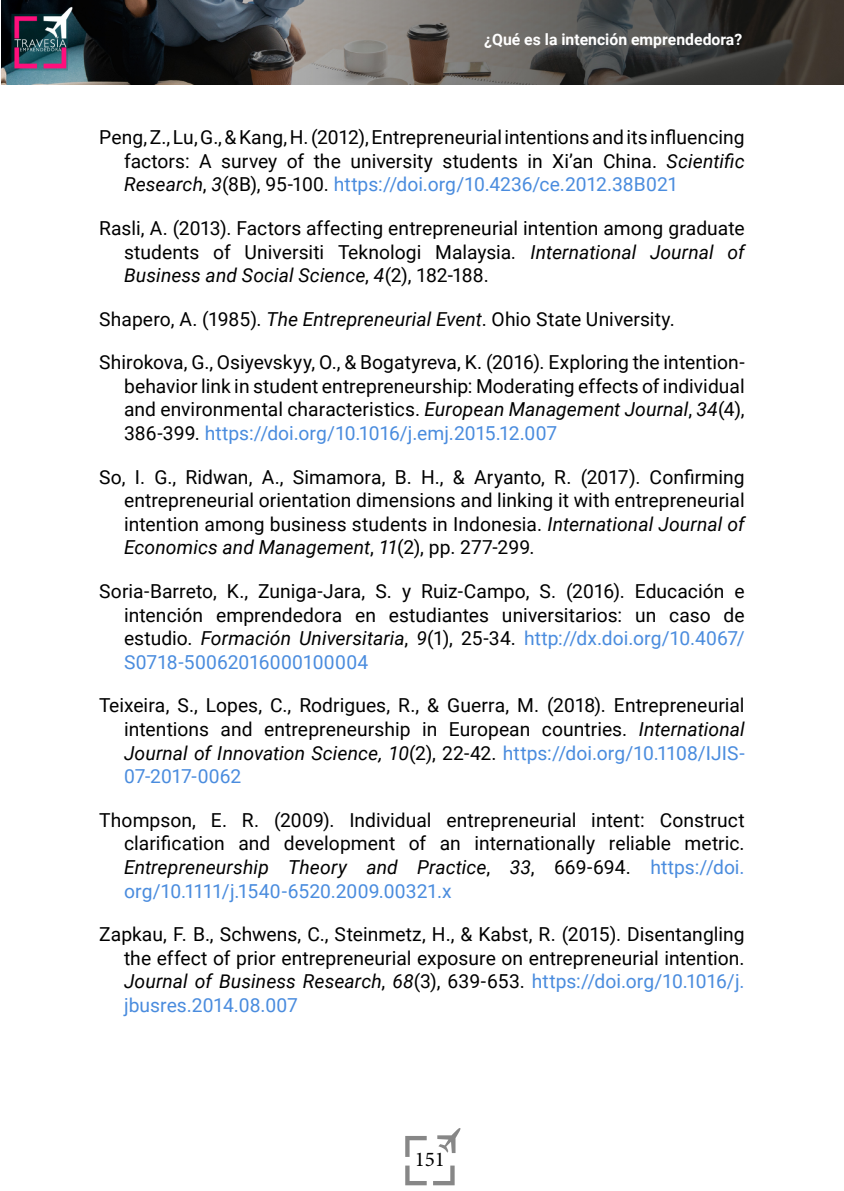
<style>
.page{position:relative;width:844px;height:1191px;background:#fff}
.page>*{position:absolute;margin:0;border:0;box-sizing:border-box;transform-origin:0 0}
.t1{font:21px "Minion Pro";color:#000}
.t2{font:19.25px/23.6px "Roboto";color:#000;text-align:justify}
.t3{font:700 15.75px "Roboto";color:#fff}
.s1{font-style:italic}
.s2{color:#4a8cde}
</style>
<div class="page">
<svg style="left:405px;top:1136px;width:21px;height:21px"></svg>
<svg style="left:405px;top:1165px;width:21px;height:20px"></svg>
<svg style="left:433px;top:1165px;width:21px;height:20px"></svg>
<svg style="left:437px;top:1128px;width:24px;height:25px"></svg>
<img style="left:1px;top:0;width:842px;height:85px">
<p class="t3" style="left:484px;top:28px;width:259px">¿Qué es la intención emprendedora?</p>
<p class="t2" style="left:124px;top:125px;width:622px;text-indent:-25px">Peng, Z., Lu, G., &amp; Kang, H. (2012), Entrepreneurial intentions and its influencing factors: A survey of the university students in Xi’an China. <span class="s1">Scientific Research</span>, <span class="s1">3</span>(8B), 95-100. <span class="s2">https://doi.org/10.4236/ce.2012.38B021</span></p>
<p class="t2" style="left:124px;top:216px;width:622px;text-indent:-25px">Rasli, A. (2013). Factors affecting entrepreneurial intention among graduate students of Universiti Teknologi Malaysia<span class="s1">. International Journal of Business and Social Science</span>, <span class="s1">4</span>(2), 182-188.</p>
<p class="t2" style="left:99px;top:306px;width:577px">Shapero, A. (1985). <span class="s1">The Entrepreneurial Event</span>. Ohio State University.</p>
<p class="t2" style="left:124px;top:350px;width:622px;text-indent:-25px">Shirokova, G., Osiyevskyy, O., &amp; Bogatyreva, K. (2016). Exploring the intention&shy;behavior link in student entrepreneurship: Moderating effects of individual and environmental characteristics. <span class="s1">European Management Journal</span>, <span class="s1">34</span>(4), 386-399. <span class="s2">https://doi.org/10.1016/j.emj.2015.12.007</span></p>
<p class="t2" style="left:124px;top:464px;width:622px;text-indent:-25px">So, I. G., Ridwan, A., Simamora, B. H., &amp; Aryanto, R. (2017). Confirming entrepreneurial orientation dimensions and linking it with entrepreneurial intention among business students in Indonesia. <span class="s1">International Journal of Economics and Management</span>, <span class="s1">11</span>(2), pp. 277-299.</p>
<p class="t2" style="left:124px;top:578px;width:622px;text-indent:-25px">Soria-Barreto, K., Zuniga-Jara, S. y Ruiz-Campo, S. (2016). Educación e intención emprendedora en estudiantes universitarios: un caso de estudio. <span class="s1">Formación Universitaria</span>, <span class="s1">9</span>(1), 25-34. <span class="s2">http://dx.doi.org/10.4067/ S0718-50062016000100004</span></p>
<p class="t2" style="left:124px;top:693px;width:622px;text-indent:-25px">Teixeira, S., Lopes, C., Rodrigues, R., &amp; Guerra, M. (2018). Entrepreneurial intentions and entrepreneurship in European countries. <span class="s1">International Journal of Innovation Science, 10</span>(2), 22-42. <span class="s2">https://doi.org/10.1108/IJIS-07-2017-0062</span></p>
<p class="t2" style="left:124px;top:807px;width:622px;text-indent:-25px">Thompson, E. R. (2009). Individual entrepreneurial intent: Construct clarification and development of an internationally reliable metric.<br><span class="s1">Entrepreneurship Theory and Practice</span>, <span class="s1">33</span>, 669-694. <span class="s2">https://doi. org/10.1111/j.1540-6520.2009.00321.x</span></p>
<p class="t2" style="left:124px;top:921px;width:622px;text-indent:-25px">Zapkau, F. B., Schwens, C., Steinmetz, H., &amp; Kabst, R. (2015). Disentangling the effect of prior entrepreneurial exposure on entrepreneurial intention.<br><span class="s1">Journal of Business Research</span>, <span class="s1">68</span>(3), 639-653. <span class="s2">https://doi.org/10.1016/j. jbusres.2014.08.007</span></p>
<p class="t1" style="left:414px;top:1145px;width:32px">151</p>
</div>
